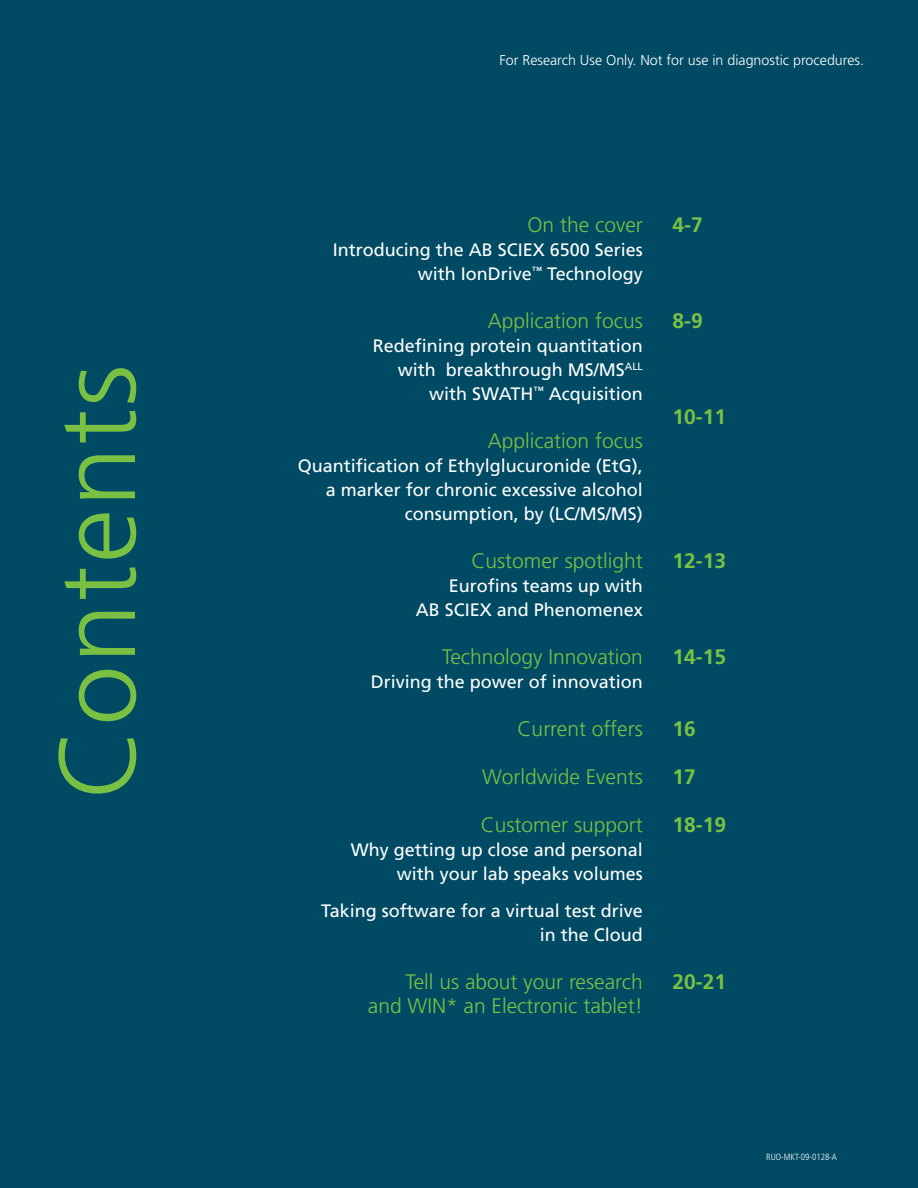
<style>
.page{position:relative;width:918px;height:1188px;background:#004a64}
.page>*{position:absolute;margin:0;border:0;box-sizing:border-box;transform-origin:0 0}
.t1{font:300 108px "Frutiger LT Std";letter-spacing:.02em;color:#7ac143}
.t2{font:300 21px/24px "Frutiger LT Std";color:#7ac143;text-align:right}
.t3{font:700 21px "Frutiger LT Std";color:#7ac143}
.t4{font:18px/24px "Frutiger LT Std";color:#fff;text-align:right}
.t5{font:300 14.25px "Frutiger LT Std";color:#fff}
.t6{font:300 condensed 9px "Frutiger LT Std";color:#fff}
</style>
<div class="page">
<h1 class="t1" style="left:37px;top:800px;width:437px;rotate:-90deg">Contents</h1>
<p class="t5" style="left:499px;top:52px;width:366px">For Research Use Only. Not for use in diagnostic procedures.</p>
<p class="t2" style="left:527px;top:213px;width:117px">On the cover</p>
<p class="t4" style="left:333px;top:238px;width:312px">Introducing the AB SCIEX 6500 Series with IonDrive<sup>™</sup> Technology</p>
<p class="t2" style="left:488px;top:309px;width:157px">Application focus</p>
<p class="t4" style="left:373px;top:334px;width:272px">Redefining protein quantitation with breakthrough MS/MS<sup>ALL </sup>with SWATH<sup>™</sup> Acquisition</p>
<p class="t2" style="left:488px;top:429px;width:157px">Application focus</p>
<p class="t4" style="left:298px;top:454px;width:347px">Quantification of Ethylglucuronide (EtG), a marker for chronic excessive alcohol consumption, by (LC/MS/MS)</p>
<p class="t2" style="left:471px;top:549px;width:173px">Customer spotlight</p>
<p class="t4" style="left:416px;top:574px;width:229px">Eurofins teams up with<br>AB SCIEX and Phenomenex</p>
<p class="t2" style="left:442px;top:645px;width:202px">Technology Innovation</p>
<p class="t4" style="left:371px;top:670px;width:274px">Driving the power of innovation</p>
<p class="t2" style="left:518px;top:717px;width:127px">Current offers</p>
<p class="t2" style="left:482px;top:765px;width:162px">Worldwide Events</p>
<p class="t2" style="left:481px;top:813px;width:164px">Customer support</p>
<p class="t4" style="left:351px;top:838px;width:294px">Why getting up close and personal with your lab speaks volumes</p>
<p class="t4" style="left:321px;top:899px;width:323px">Taking software for a virtual test drive in the Cloud</p>
<p class="t2" style="left:368px;top:970px;width:276px">Tell us about your research and WIN* an Electronic tablet!</p>
<p class="t3" style="left:672px;top:212px;width:32px">4-7</p>
<p class="t3" style="left:672px;top:308px;width:32px">8-9</p>
<p class="t3" style="left:672px;top:404px;width:55px">10-11</p>
<p class="t3" style="left:672px;top:548px;width:55px">12-13</p>
<p class="t3" style="left:672px;top:644px;width:55px">14-15</p>
<p class="t3" style="left:672px;top:716px;width:25px">16</p>
<p class="t3" style="left:672px;top:764px;width:25px">17</p>
<p class="t3" style="left:672px;top:812px;width:55px">18-19</p>
<p class="t3" style="left:672px;top:970px;width:55px">20-21</p>
<p class="t6" style="left:766px;top:1152px;width:72px">RUO-MKT-09-0128-A</p>
</div>
